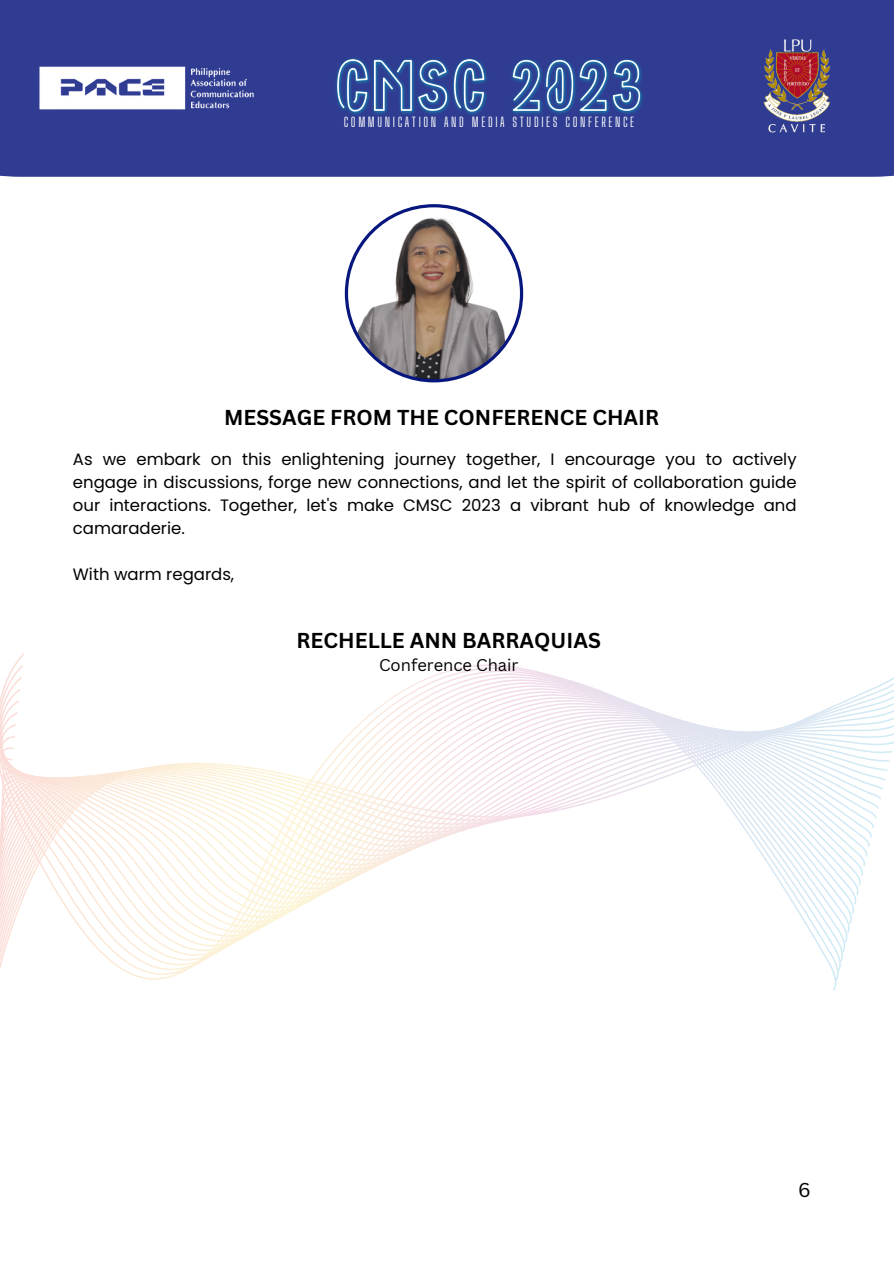
<style>
.page{position:relative;width:894px;height:1264px;background:#fff}
.page>*{position:absolute;margin:0;border:0;box-sizing:border-box;transform-origin:0 0}
.t1{font:700 21px "Canva Sans";color:#000}
.t2{font:19.5px "Canva Sans";color:#000}
.t3{font:16.5px/23.1px "Poppins";color:#000;text-align:justify}
.t4{font:16.5px "Canva Sans";color:#000}
.t5{font:12.9px "Big Shoulders Display";letter-spacing:.2em;color:#fff}
</style>
<div class="page">
<div style="left:0;top:0;width:893px;height:177px;background:#2f3c91"></div>
<img style="left:39px;top:66px;width:215px;height:44px">
<img style="left:763px;top:39px;width:68px;height:94px">
<svg style="left:0;top:653px;width:837px;height:337px"></svg>
<svg style="left:345px;top:204px;width:178px;height:178px"></svg>
<img style="left:336px;top:58px;width:307px;height:57px">
<p class="t5" style="left:343px;top:114px;width:292px">COMMUNICATION AND MEDIA STUDIES CONFERENCE</p>
<p class="t1" style="left:224px;top:402px;width:436px">MESSAGE FROM THE CONFERENCE CHAIR</p>
<p class="t3" style="left:73px;top:447px;width:725px">As we embark on this enlightening journey together, I encourage you to actively engage in discussions, forge new connections, and let the spirit of collaboration guide our interactions. Together, let's make CMSC 2023 a vibrant hub of knowledge and camaraderie.</p>
<h2 class="t3" style="left:73px;top:562px;width:163px">With warm regards,</h2>
<p class="t1" style="left:296px;top:626px;width:306px">RECHELLE ANN BARRAQUIAS</p>
<p class="t4" style="left:379px;top:653px;width:141px">Conference Chair</p>
<h2 class="t2" style="left:797px;top:1175px;width:14px">6</h2>
</div>
